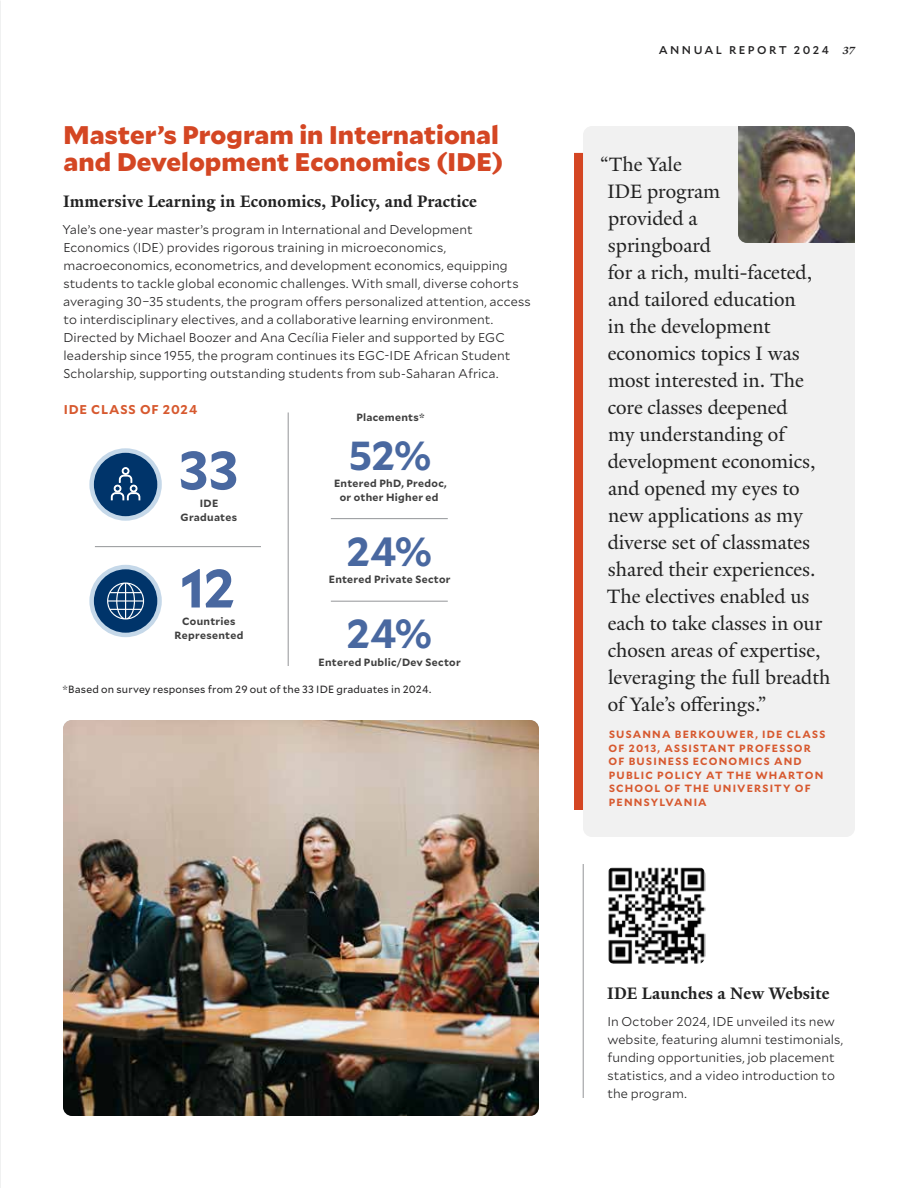
<style>
.page{position:relative;width:918px;height:1188px;background:#fff}
.page>*{position:absolute;margin:0;border:0;box-sizing:border-box;transform-origin:0 0}
.t1{font:700 54px "Mallory";color:#4968a0}
.t2{font:700 40.5px "Mallory";color:#4968a0}
.t3{font:900 25.5px/27px "Mallory";color:#d44623}
.t4{font:21px/27px "Yale New";color:#222}
.t5{font:700 18px "Yale New";letter-spacing:.01em;color:#222}
.t6{font:300 12.75px/18px "Mallory";letter-spacing:.005em;color:#242324}
.t7{font:700 12.75px "Mallory";letter-spacing:.065em;color:#d7592f}
.t8{font:500 11.25px "Mallory";letter-spacing:.215em;color:#242324}
.t9{font:700 10.5px/13.5px "Mallory";letter-spacing:.115em;color:#d7592f}
.t10{font:700 10.5px/13.5px "Mallory";letter-spacing:.03em;color:#3f3f3f;text-align:center}
.t11{font:10.5px "Mallory";letter-spacing:.015em;color:#242324}
.s1{font-family:"Yale New";font-weight:700;font-style:italic}
</style>
<div class="page">
<img style="left:0;top:0;width:1px;height:1188px">
<hr style="left:583px;top:864px;width:1px;height:234px;background:#939598">
<hr style="left:331px;top:518px;width:117px;height:1px;background:#939598">
<hr style="left:331px;top:601px;width:117px;height:1px;background:#939598">
<hr style="left:95px;top:546px;width:166px;height:1px;background:#939598">
<hr style="left:288px;top:413px;width:1px;height:253px;background:#939598">
<img style="left:608px;top:867px;width:97px;height:97px">
<img style="left:63px;top:720px;width:476px;height:396px">
<div style="left:583px;top:126px;width:272px;height:711px;background:#f1f1f1;border-radius:9px"></div>
<div style="left:574px;top:153px;width:9px;height:657px;background:#d44623"></div>
<img style="left:738px;top:126px;width:117px;height:117px">
<svg style="left:92px;top:451px;width:68px;height:67px;background:#174779"></svg>
<div style="left:89px;top:448px;width:73px;height:73px;border:4px solid #c5d8e9;border-radius:50%"></div>
<svg style="left:92px;top:567px;width:68px;height:68px;background:#1d4c7c"></svg>
<div style="left:89px;top:565px;width:73px;height:72px;border:4px solid #c5d8e9;border-radius:50%"></div>
<svg style="left:107px;top:582px;width:37px;height:38px"></svg>
<svg style="left:111px;top:467px;width:29px;height:33px"></svg>
<h3 class="t3" style="left:63px;top:120px;width:442px">Master’s Program in International and Development Economics (IDE)</h3>
<h3 class="t5" style="left:63px;top:190px;width:415px">Immersive Learning in Economics, Policy, and Practice</h3>
<p class="t6" style="left:62px;top:220px;width:470px">Yale’s one-year master’s program in International and Development Economics (IDE) provides rigorous training in microeconomics, macroeconomics, econometrics, and development economics, equipping students to tackle global economic challenges. With small, diverse cohorts averaging 30–35 students, the program offers personalized attention, access to interdisciplinary electives, and a collaborative learning environment.<br>Directed by Michael Boozer and Ana Cecília Fieler and supported by EGC leadership since 1955, the program continues its EGC-IDE African Student Scholarship, supporting outstanding students from sub-Saharan Africa.</p>
<p class="t7" style="left:64px;top:400px;width:135px">IDE CLASS OF 2024</p>
<h1 class="t1" style="left:178px;top:430px;width:62px">33</h1>
<p class="t10" style="left:181px;top:496px;width:58px">IDE<br>Graduates</p>
<h1 class="t1" style="left:180px;top:548px;width:57px">12</h1>
<p class="t10" style="left:356px;top:410px;width:70px">Placements*</p>
<h2 class="t2" style="left:348px;top:425px;width:85px">52%</h2>
<p class="t10" style="left:334px;top:476px;width:114px">Entered PhD, Predoc, or other Higher ed</p>
<h2 class="t2" style="left:347px;top:521px;width:87px">24%</h2>
<p class="t10" style="left:329px;top:572px;width:123px">Entered Private Sector</p>
<p class="t10" style="left:175px;top:614px;width:70px">Countries<br>Represented</p>
<h2 class="t2" style="left:347px;top:603px;width:87px">24%</h2>
<p class="t11" style="left:63px;top:681px;width:370px">*Based on survey responses from 29 out of the 33 IDE graduates in 2024.</p>
<p class="t10" style="left:319px;top:655px;width:144px">Entered Public/Dev Sector</p>
<p class="t8" style="left:659px;top:42px;width:198px">ANNUAL REPORT 2024 <span class="s1">37</span></p>
<p class="t4" style="left:607px;top:151px;width:225px;text-indent:-7px">“The Yale<br>IDE program<br>provided a<br>springboard<br>for a rich, multi-faceted, and tailored education<br>in the development economics topics I was most interested in. The core classes deepened<br>my understanding of development economics, and opened my eyes to new applications as my diverse set of classmates shared their experiences.<br>The electives enabled us each to take classes in our chosen areas of expertise, leveraging the full breadth of Yale’s offerings.”</p>
<p class="t9" style="left:609px;top:727px;width:218px">SUSANNA BERKOUWER, IDE CLASS<br>OF 2013, ASSISTANT PROFESSOR<br>OF BUSINESS ECONOMICS AND<br>PUBLIC POLICY AT THE WHARTON<br>SCHOOL OF THE UNIVERSITY OF<br>PENNSYLVANIA</p>
<h3 class="t5" style="left:607px;top:982px;width:224px">IDE Launches a New Website</h3>
<p class="t6" style="left:607px;top:1012px;width:237px">In October 2024, IDE unveiled its new website, featuring alumni testimonials, funding opportunities, job placement statistics, and a video introduction to the program.</p>
</div>
